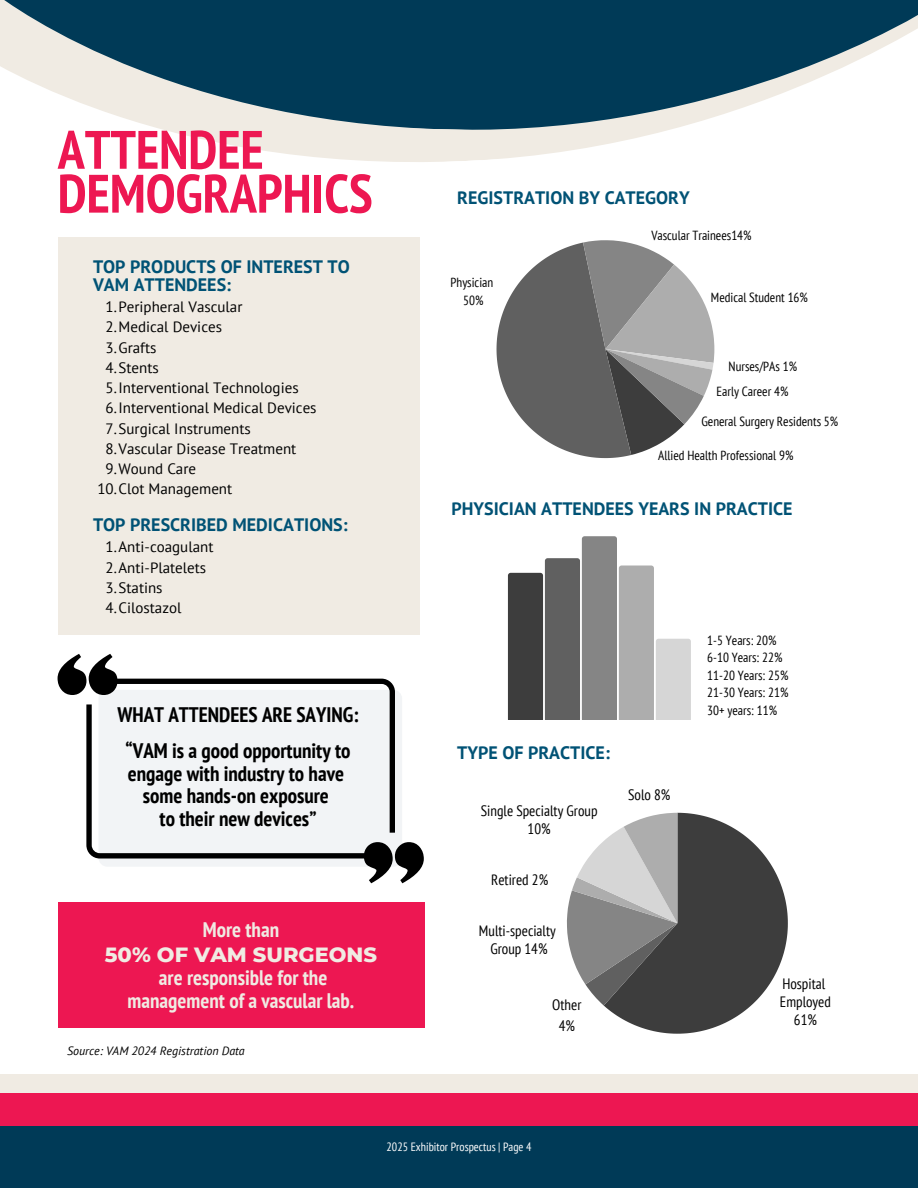
<style>
.page{position:relative;width:918px;height:1188px;background:#fff}
.page>*{position:absolute;margin:0;border:0;box-sizing:border-box;transform-origin:0 0}
.t1{font:700 condensed 54px/43.8px "PT Sans";color:#ed1752}
.t2{font:700 condensed 21px/22.5px "PT Sans";color:#000;text-align:center}
.t3{font:700 condensed 21px/22.5px "PT Sans";color:#f0ebe3;text-align:center}
.t4{font:800 21px "Montserrat";color:#f0ebe3}
.t5{font:700 18px/18px "PT Sans";color:#005275}
.t6{font:15px "PT Sans";color:#000}
.t7{font:condensed 15px/18px "PT Sans";color:#000;text-align:center}
.t8{font:condensed 13.2px "PT Sans";color:#000}
.t9{font:italic 12px "PT Sans";color:#000}
.t10{font:condensed 12px "PT Sans";color:#fff}
</style>
<div class="page">
<div style="left:0;top:1090px;width:918px;height:98px;background:#ed1752"></div>
<div style="left:0;top:1074px;width:918px;height:18px;background:#f0ebe3"></div>
<svg style="left:190px;top:136px;width:453px;height:26px;fill:#f0ebe3"></svg>
<svg style="left:0;top:0;width:918px;height:136px;background:#52788a"></svg>
<div style="left:0;top:1126px;width:918px;height:62px;background:#003a57"></div>
<div style="left:58px;top:238px;width:361px;height:396px;background:#f0ebe3"></div>
<svg style="left:567px;top:813px;width:221px;height:221px"></svg>
<div style="left:58px;top:903px;width:366px;height:125px;background:#ed1752"></div>
<svg style="left:496px;top:262px;width:44px;height:174px;fill:#606060"></svg>
<svg style="left:540px;top:240px;width:175px;height:219px"></svg>
<svg style="left:508px;top:536px;width:183px;height:183px"></svg>
<div style="left:99px;top:690px;width:303px;height:177px;background:#f2f4f6;border-radius:9px"></div>
<svg style="left:58px;top:654px;width:337px;height:179px"></svg>
<svg style="left:364px;top:842px;width:60px;height:41px"></svg>
<svg style="left:86px;top:704px;width:282px;height:155px"></svg>
<h1 class="t1" style="left:58px;top:127px;width:316px">ATTENDEE<br>DEMOGRAPHICS</h1>
<p class="t5" style="left:93px;top:257px;width:258px">TOP PRODUCTS OF INTEREST TO<br>VAM ATTENDEES:</p>
<p class="t6" style="left:106px;top:297px;width:138px">1.Peripheral Vascular</p>
<p class="t6" style="left:106px;top:317px;width:118px">2.Medical Devices</p>
<p class="t6" style="left:106px;top:337px;width:52px">3.Grafts</p>
<p class="t6" style="left:106px;top:358px;width:55px">4.Stents</p>
<p class="t6" style="left:106px;top:378px;width:195px">5.Interventional Technologies</p>
<p class="t6" style="left:106px;top:398px;width:212px">6.Interventional Medical Devices</p>
<p class="t6" style="left:106px;top:418px;width:147px">7.Surgical Instruments</p>
<p class="t6" style="left:106px;top:439px;width:192px">8.Vascular Disease Treatment</p>
<p class="t6" style="left:106px;top:459px;width:92px">9.Wound Care</p>
<h4 class="t6" style="left:97px;top:479px;width:136px">10.Clot Management</h4>
<p class="t5" style="left:93px;top:515px;width:256px">TOP PRESCRIBED MEDICATIONS:</p>
<p class="t6" style="left:106px;top:537px;width:109px">1.Anti-coagulant</p>
<p class="t6" style="left:106px;top:557px;width:102px">2.Anti-Platelets</p>
<p class="t6" style="left:106px;top:578px;width:58px">3.Statins</p>
<p class="t6" style="left:106px;top:598px;width:77px">4.Cilostazol</p>
<p class="t5" style="left:457px;top:188px;width:234px">REGISTRATION BY CATEGORY</p>
<p class="t8" style="left:651px;top:227px;width:102px">Vascular Trainees14%</p>
<p class="t8" style="left:451px;top:274px;width:44px">Physician</p>
<p class="t8" style="left:463px;top:292px;width:22px">50%</p>
<p class="t8" style="left:711px;top:288px;width:99px">Medical Student 16%</p>
<p class="t8" style="left:729px;top:357px;width:70px">Nurses/PAs 1%</p>
<h4 class="t8" style="left:716px;top:382px;width:74px">Early Career 4%</h4>
<h5 class="t8" style="left:701px;top:413px;width:138px">General Surgery Residents 5%</h5>
<h5 class="t8" style="left:658px;top:446px;width:137px">Allied Health Professional 9%</h5>
<p class="t5" style="left:451px;top:499px;width:343px">PHYSICIAN ATTENDEES YEARS IN PRACTICE</p>
<h5 class="t8" style="left:707px;top:631px;width:71px">1-5 Years: 20%</h5>
<h3 class="t8" style="left:707px;top:649px;width:77px">6-10 Years: 22%</h3>
<h2 class="t8" style="left:707px;top:666px;width:83px">11-20 Years: 25%</h2>
<h3 class="t8" style="left:707px;top:684px;width:83px">21-30 Years: 21%</h3>
<h2 class="t2" style="left:117px;top:703px;width:243px">WHAT ATTENDEES ARE SAYING:</h2>
<h5 class="t8" style="left:707px;top:702px;width:71px">30+ years: 11%</h5>
<h2 class="t2" style="left:126px;top:739px;width:226px">“VAM is a good opportunity to engage with industry to have some hands-on exposure<br>to their new devices”</h2>
<p class="t5" style="left:457px;top:743px;width:154px">TYPE OF PRACTICE:</p>
<p class="t7" style="left:628px;top:786px;width:44px">Solo 8%</p>
<p class="t7" style="left:481px;top:801px;width:118px">Single Specialty Group<br>10%</p>
<h4 class="t3" style="left:203px;top:918px;width:78px">More than</h4>
<p class="t4" style="left:105px;top:941px;width:274px">50% OF VAM SURGEONS</p>
<p class="t3" style="left:128px;top:966px;width:228px">are responsible for the management of a vascular lab.</p>
<p class="t9" style="left:67px;top:1042px;width:179px">Source: VAM 2024 Registration Data</p>
<p class="t7" style="left:491px;top:870px;width:59px">Retired 2%</p>
<p class="t7" style="left:479px;top:921px;width:78px">Multi-specialty<br>Group 14%</p>
<h4 class="t7" style="left:552px;top:995px;width:31px;line-height:20.2px">Other<br>4%</h4>
<h4 class="t10" style="left:387px;top:1139px;width:146px">2025 Exhibitor Prospectus | Page 4</h4>
<p class="t7" style="left:780px;top:974px;width:53px">Hospital<br>Employed<br>61%</p>
</div>
